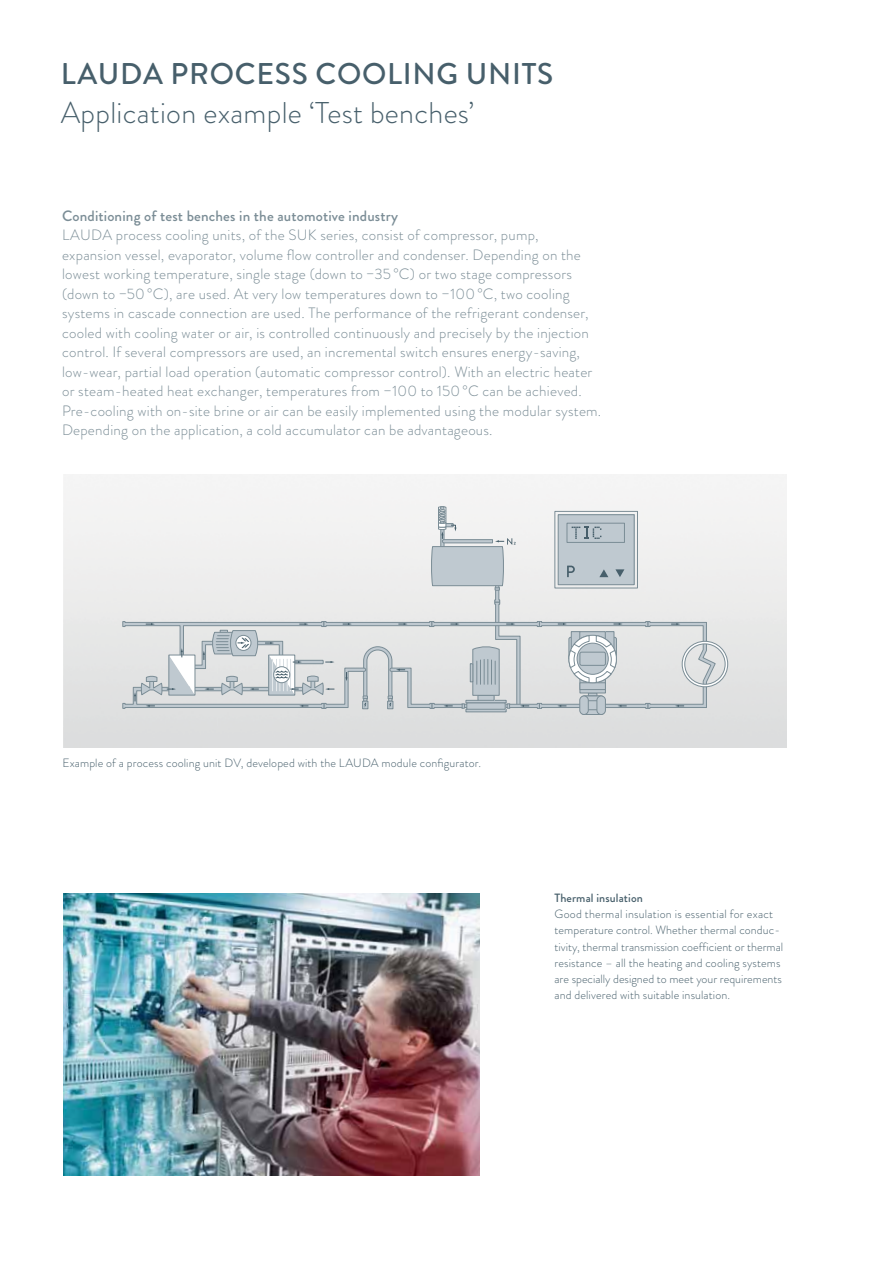
<style>
.page{position:relative;width:893px;height:1263px;background:#fff}
.page>*{position:absolute;margin:0;border:0;box-sizing:border-box;transform-origin:0 0}
.t1{font:300 30px "Brandon Grotesque";letter-spacing:.01em;color:#475f6b}
.t2{font:500 30px "Brandon Grotesque";letter-spacing:.025em;color:#475f6b}
.t3{font:300 15px/19.5px "Brandon Grotesque";letter-spacing:.015em;color:#7b8d96}
.t4{font:500 15px "Brandon Grotesque";letter-spacing:.01em;color:#7b8d96}
.t5{font:300 12px/16.2px "Brandon Grotesque";letter-spacing:.01em;color:#475f6b}
.t6{font:500 12px "Brandon Grotesque";letter-spacing:.01em;color:#475f6b}
</style>
<div class="page">
<div style="left:465px;top:709px;width:41px;height:3px;border:1px solid #7b8d96"></div>
<div style="left:466px;top:703px;width:39px;height:7px;border:1px solid #7b8d96"></div>
<div style="left:581px;top:710px;width:22px;height:5px;background:#bfc9d0;border-radius:2px"></div>
<div style="left:581px;top:709px;width:23px;height:6px;border:1px solid #7b8d96;border-radius:2px"></div>
<div style="left:579px;top:696px;width:9px;height:19px;background:#bfc9d0;border-radius:4px"></div>
<div style="left:579px;top:696px;width:9px;height:19px;border:1px solid #7b8d96;border-radius:4px"></div>
<div style="left:597px;top:696px;width:8px;height:19px;background:#bfc9d0;border-radius:4px"></div>
<div style="left:596px;top:696px;width:9px;height:19px;border:1px solid #7b8d96;border-radius:4px"></div>
<svg style="left:122px;top:506px;width:605px;height:203px"></svg>
<img style="left:64px;top:893px;width:415px;height:283px">
<h1 class="t2" style="left:61px;top:63px;width:494px">LAUDA PROCESS COOLING UNITS</h1>
<h1 class="t1" style="left:61px;top:102px;width:415px">Application example ‘Test benches’</h1>
<p class="t4" style="left:62px;top:210px;width:337px">Conditioning of test benches in the automotive industry</p>
<p class="t3" style="left:62px;top:227px;width:540px">LAUDA process cooling units, of the SUK series, consist of compressor, pump, expansion vessel, evaporator, volume flow controller and condenser. Depending on the lowest working temperature, single stage (down to −35 °C) or two stage compressors (down to −50 °C), are used. At very low temperatures down to − 100 °C, two cooling systems in cascade connection are used. The performance of the refrigerant condenser, cooled with cooling water or air, is controlled continuously and precisely by the injection control. If several compressors are used, an incremental switch ensures energy-saving, low-wear, partial load operation (automatic compressor control). With an electric heater or steam-heated heat exchanger, temperatures from − 100 to 150 °C can be achieved.<br>Pre-cooling with on-site brine or air can be easily implemented using the modular system.<br>Depending on the application, a cold accumulator can be advantageous.</p>
<p class="t5" style="left:62px;top:756px;width:420px">Example of a process cooling unit DV, developed with the LAUDA module configurator.</p>
<p class="t6" style="left:554px;top:893px;width:90px">Thermal insulation</p>
<p class="t5" style="left:554px;top:908px;width:230px">Good thermal insulation is essential for exact temperature control. Whether thermal conduc&shy;tivity, thermal transmission coefficient or thermal resistance – all the heating and cooling systems are specially designed to meet your requirements and delivered with suitable insulation.</p>
</div>
